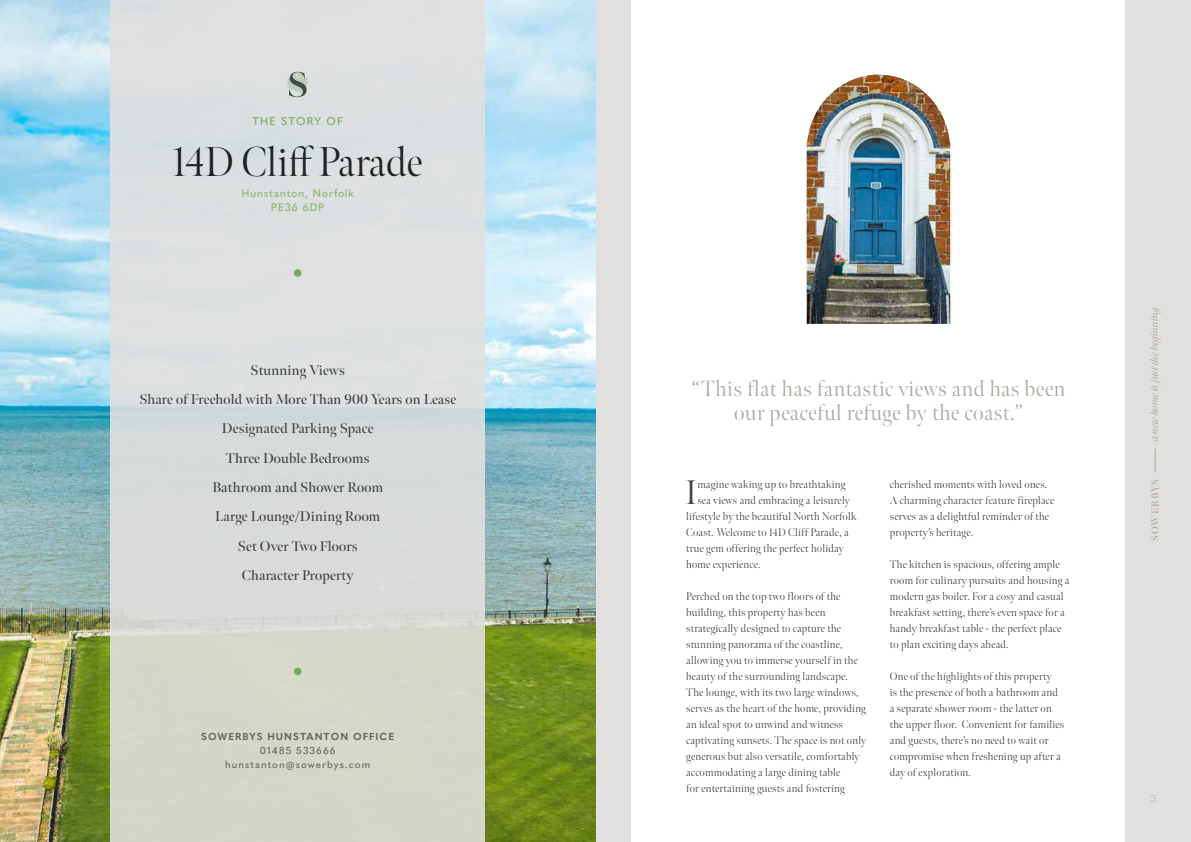
<style>
.page{position:relative;width:1191px;height:842px;background:#fff}
.page>*{position:absolute;margin:0;border:0;box-sizing:border-box;transform-origin:0 0}
.t1{font:300 41.5px "Meno Banner";color:#222223}
.t2{font:300 34px "Meno Banner";color:#434141}
.t3{font:300 22px/24px "Meno Banner";letter-spacing:.025em;color:#ada8a0;text-align:center}
.t4{font:600 14px/29.3px "Meno Banner";letter-spacing:.01em;color:#434141;text-align:center}
.t5{font:300 11px/16px "Meno Banner";letter-spacing:.02em;color:#434141}
.t6{font:italic 11px "Meno Banner";letter-spacing:-.01em;color:#ada8a0}
.t7{font:600 11px/14px "Quasimoda";letter-spacing:.05em;color:#96ba81;text-align:center}
.t8{font:500 11px "Quasimoda";letter-spacing:.1em;color:#76aa62}
.t9{font:500 10px/14px "Quasimoda";letter-spacing:.1em;color:#5e6662;text-align:center}
.t10{font:700 10px "Quasimoda";letter-spacing:.1em;color:#5e6662}
.t11{font:600 10px "Meno Banner";letter-spacing:.08em;color:#ada8a0}
.t12{font:300 10px "Quasimoda";color:#ada8a0}
</style>
<div class="page">
<div style="left:595px;top:0;width:596px;height:842px;background:#e2e0df"></div>
<svg style="left:1155px;top:449px;width:1px;height:22px"></svg>
<img style="left:0;top:0;width:595px;height:842px">
<div style="left:111px;top:0;width:374px;height:842px;background:linear-gradient(to bottom,#dfe2e7,#d5d6cb)"></div>
<div style="left:294px;top:269px;width:7px;height:8px;background:#76aa62;border-radius:50%"></div>
<div style="left:294px;top:668px;width:7px;height:7px;background:#76aa62;border-radius:50%"></div>
<svg style="left:287px;top:72px;width:21px;height:25px"></svg>
<div style="left:631px;top:0;width:494px;height:842px;background:#fff"></div>
<img style="left:806px;top:75px;width:144px;height:249px">
<p class="t8" style="left:252px;top:113px;width:92px">THE STORY OF</p>
<h1 class="t1" style="left:173px;top:137px;width:251px">14D Cliff Parade</h1>
<p class="t7" style="left:241px;top:186px;width:114px">Hunstanton, Norfolk<br>PE36 6DP</p>
<p class="t4" style="left:139px;top:355px;width:318px">Stunning Views<br>Share of Freehold with More Than 900 Years on Lease<br>Designated Parking Space<br>Three Double Bedrooms<br>Bathroom and Shower Room<br>Large Lounge/Dining Room<br>Set Over Two Floors<br>Character Property</p>
<p class="t10" style="left:201px;top:728px;width:194px">SOWERBYS HUNSTANTON OFFICE</p>
<p class="t9" style="left:225px;top:742px;width:147px">01485 533666 hunstanton@sowerbys.com</p>
<h3 class="t3" style="left:691px;top:377px;width:375px">“This flat has fantastic views and has been our peaceful refuge by the coast.”</h3>
<h2 class="t2" style="left:685px;top:472px;width:13px">I</h2>
<p class="t5" style="left:697px;top:477px;width:149px">magine waking up to breathtaking</p>
<p class="t5" style="left:697px;top:493px;width:154px">sea views and embracing a leisurely</p>
<p class="t5" style="left:686px;top:509px;width:172px">lifestyle by the beautiful North Norfolk</p>
<p class="t5" style="left:686px;top:525px;width:164px">Coast. Welcome to 14D Cliff Parade, a</p>
<p class="t5" style="left:686px;top:541px;width:159px">true gem offering the perfect holiday</p>
<p class="t5" style="left:686px;top:557px;width:76px">home experience.</p>
<p class="t5" style="left:686px;top:589px;width:181px">Perched on the top two floors of the building, this property has been strategically designed to capture the stunning panorama of the coastline, allowing you to immerse yourself in the beauty of the surrounding landscape.<br>The lounge, with its two large windows, serves as the heart of the home, providing an ideal spot to unwind and witness captivating sunsets. The space is not only generous but also versatile, comfortably accommodating a large dining table<br>for entertaining guests and fostering</p>
<p class="t5" style="left:889px;top:477px;width:166px">cherished moments with loved ones.<br>A charming character feature fireplace serves as a delightful reminder of the property’s heritage.</p>
<p class="t5" style="left:889px;top:557px;width:181px">The kitchen is spacious, offering ample room for culinary pursuits and housing a modern gas boiler. For a cosy and casual breakfast setting, there’s even space for a handy breakfast table - the perfect place to plan exciting days ahead.</p>
<p class="t5" style="left:889px;top:669px;width:176px">One of the highlights of this property<br>is the presence of both a bathroom and a separate shower room - the latter on the upper floor. Convenient for families and guests, there’s no need to wait or compromise when freshening up after a day of exploration.</p>
<p class="t6" style="left:1147px;top:441px;width:138px;rotate:-90deg">a new home is just the beginning</p>
<p class="t11" style="left:1149px;top:541px;width:63px;rotate:-90deg">SOWERBYS</p>
<p class="t12" style="left:1150px;top:791px;width:7px">3</p>
</div>
